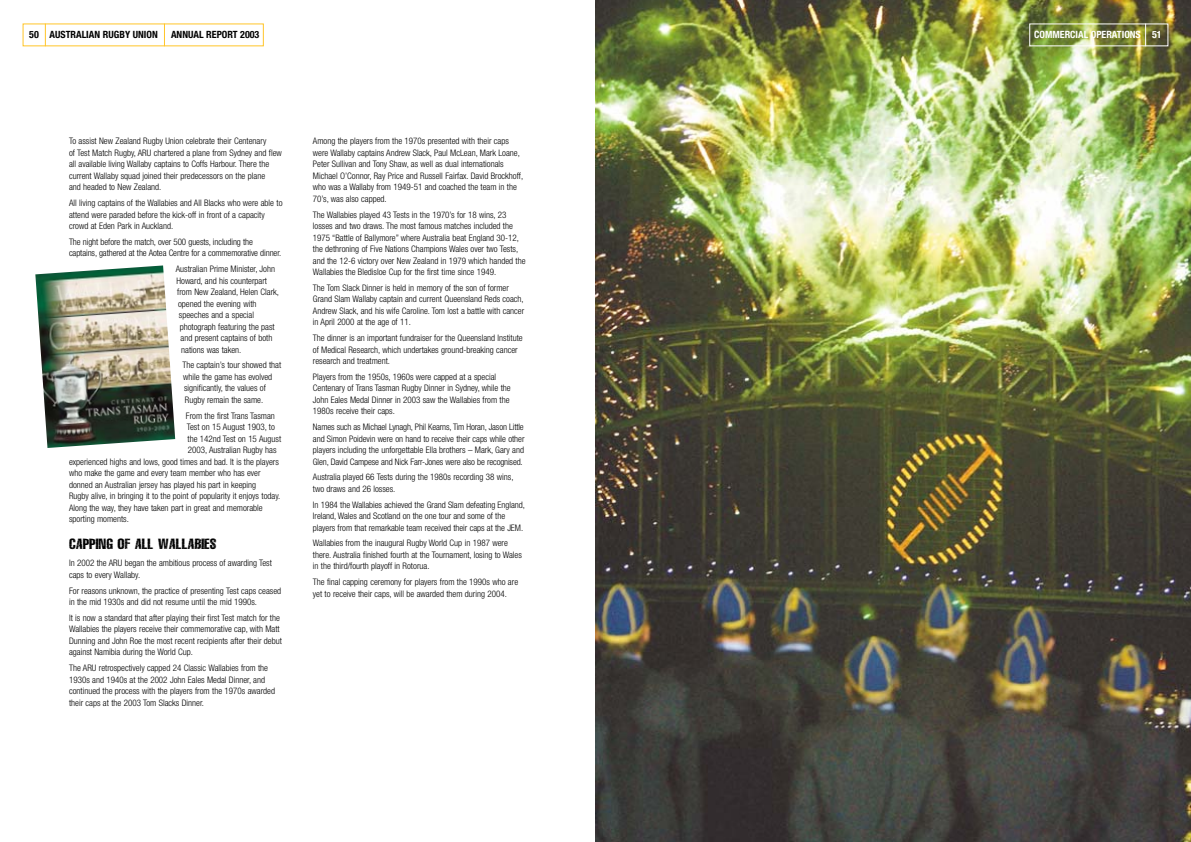
<style>
.page{position:relative;width:1191px;height:842px;background:#fff}
.page>*{position:absolute;margin:0;border:0;box-sizing:border-box;transform-origin:0 0}
.t1{font:13px "Stamp Comp";color:#000}
.t2{font:700 condensed 10px "Helvetica Neue";color:#000}
.t3{font:700 condensed 10px "Helvetica Neue";color:#fff}
.t4{font:300 condensed 9px/11.5px "Helvetica Neue";color:#000}
</style>
<div class="page">
<img style="left:595px;top:0;width:596px;height:842px">
<svg style="left:45px;top:24px;width:1px;height:22px"></svg>
<svg style="left:164px;top:24px;width:1px;height:22px"></svg>
<svg style="left:1145px;top:24px;width:1px;height:22px"></svg>
<img style="left:35px;top:265px;width:140px;height:183px">
<p class="t2" style="left:29px;top:30px;width:130px">50 AUSTRALIAN RUGBY UNION</p>
<p class="t2" style="left:171px;top:30px;width:90px">ANNUAL REPORT 2003</p>
<p class="t3" style="left:1034px;top:30px;width:129px">COMMERCIAL OPERATIONS 51</p>
<p class="t4" style="left:69px;top:136px;width:214px">To assist New Zealand Rugby Union celebrate their Centenary<br>of Test Match Rugby, ARU chartered a plane from Sydney and flew all available living Wallaby captains to Coffs Harbour. There the current Wallaby squad joined their predecessors on the plane<br>and headed to New Zealand.</p>
<p class="t4" style="left:69px;top:198px;width:215px">All living captains of the Wallabies and All Blacks who were able to attend were paraded before the kick-off in front of a capacity crowd at Eden Park in Auckland.</p>
<p class="t4" style="left:69px;top:237px;width:214px">The night before the match, over 500 guests, including the captains, gathered at the Aotea Centre for a commemorative dinner.</p>
<p class="t4" style="left:176px;top:264px;width:101px">Australian Prime Minister, John</p>
<p class="t4" style="left:176px;top:275px;width:92px">Howard, and his counterpart</p>
<p class="t4" style="left:177px;top:287px;width:103px">from New Zealand, Helen Clark,</p>
<p class="t4" style="left:178px;top:298px;width:80px">opened the evening with</p>
<p class="t4" style="left:179px;top:310px;width:77px">speeches and a special</p>
<p class="t4" style="left:180px;top:321px;width:96px">photograph featuring the past</p>
<p class="t4" style="left:180px;top:333px;width:93px">and present captains of both</p>
<p class="t4" style="left:181px;top:344px;width:62px">nations was taken.</p>
<p class="t4" style="left:182px;top:360px;width:100px">The captain’s tour showed that while the game has evolved significantly, the values of<br>Rugby remain the same.</p>
<p class="t4" style="left:186px;top:410px;width:90px">From the first Trans Tasman</p>
<p class="t4" style="left:187px;top:422px;width:90px">Test on 15 August 1903, to</p>
<p class="t4" style="left:187px;top:433px;width:95px">the 142nd Test on 15 August</p>
<p class="t4" style="left:188px;top:445px;width:90px">2003, Australian Rugby has</p>
<p class="t4" style="left:69px;top:456px;width:211px">experienced highs and lows, good times and bad. It is the players</p>
<p class="t4" style="left:69px;top:468px;width:193px">who make the game and every team member who has ever</p>
<p class="t4" style="left:69px;top:479px;width:189px">donned an Australian jersey has played his part in keeping</p>
<p class="t4" style="left:69px;top:491px;width:213px">Rugby alive, in bringing it to the point of popularity it enjoys today.</p>
<p class="t4" style="left:69px;top:502px;width:195px">Along the way, they have taken part in great and memorable</p>
<p class="t4" style="left:69px;top:514px;width:61px">sporting moments.</p>
<h1 class="t1" style="left:69px;top:538px;width:149px">CAPPING OF ALL WALLABIES</h1>
<p class="t4" style="left:69px;top:558px;width:204px">In 2002 the ARU began the ambitious process of awarding Test caps to every Wallaby.</p>
<p class="t4" style="left:69px;top:585px;width:214px">For reasons unknown, the practice of presenting Test caps ceased in the mid 1930s and did not resume until the mid 1990s.</p>
<p class="t4" style="left:69px;top:613px;width:214px">It is now a standard that after playing their first Test match for the Wallabies the players receive their commemorative cap, with Matt Dunning and John Roe the most recent recipients after their debut against Namibia during the World Cup.</p>
<p class="t4" style="left:69px;top:663px;width:207px">The ARU retrospectively capped 24 Classic Wallabies from the 1930s and 1940s at the 2002 John Eales Medal Dinner, and continued the process with the players from the 1970s awarded their caps at the 2003 Tom Slacks Dinner.</p>
<p class="t4" style="left:313px;top:136px;width:212px">Among the players from the 1970s presented with their caps were Wallaby captains Andrew Slack, Paul McLean, Mark Loane, Peter Sullivan and Tony Shaw, as well as dual internationals Michael O’Connor, Ray Price and Russell Fairfax. David Brockhoff, who was a Wallaby from 1949-51 and coached the team in the 70’s, was also capped.</p>
<p class="t4" style="left:313px;top:209px;width:214px">The Wallabies played 43 Tests in the 1970’s for 18 wins, 23 losses and two draws. The most famous matches included the 1975 “Battle of Ballymore” where Australia beat England 30-12, the dethroning of Five Nations Champions Wales over two Tests, and the 12-6 victory over New Zealand in 1979 which handed the Wallabies the Bledisloe Cup for the first time since 1949.</p>
<p class="t4" style="left:313px;top:283px;width:213px">The Tom Slack Dinner is held in memory of the son of former Grand Slam Wallaby captain and current Queensland Reds coach, Andrew Slack, and his wife Caroline. Tom lost a battle with cancer in April 2000 at the age of 11.</p>
<p class="t4" style="left:313px;top:333px;width:211px">The dinner is an important fundraiser for the Queensland Institute of Medical Research, which undertakes ground-breaking cancer research and treatment.</p>
<p class="t4" style="left:313px;top:372px;width:199px">Players from the 1950s, 1960s were capped at a special Centenary of Trans Tasman Rugby Dinner in Sydney, while the John Eales Medal Dinner in 2003 saw the Wallabies from the 1980s receive their caps.</p>
<p class="t4" style="left:313px;top:422px;width:213px;text-align:justify">Names such as Michael Lynagh, Phil Kearns, Tim Horan, Jason Little and Simon Poidevin were on hand to receive their caps while other players including the unforgettable Ella brothers – Mark, Gary and Glen, David Campese and Nick Farr-Jones were also be recognised.</p>
<p class="t4" style="left:313px;top:472px;width:202px">Australia played 66 Tests during the 1980s recording 38 wins, two draws and 26 losses.</p>
<p class="t4" style="left:313px;top:499px;width:213px">In 1984 the Wallabies achieved the Grand Slam defeating England,<br>Ireland, Wales and Scotland on the one tour and some of the players from that remarkable team received their caps at the JEM.</p>
<p class="t4" style="left:313px;top:538px;width:210px">Wallabies from the inaugural Rugby World Cup in 1987 were there. Australia finished fourth at the Tournament, losing to Wales in the third/fourth playoff in Rotorua.</p>
<p class="t4" style="left:313px;top:577px;width:207px">The final capping ceremony for players from the 1990s who are yet to receive their caps, will be awarded them during 2004.</p>
</div>
